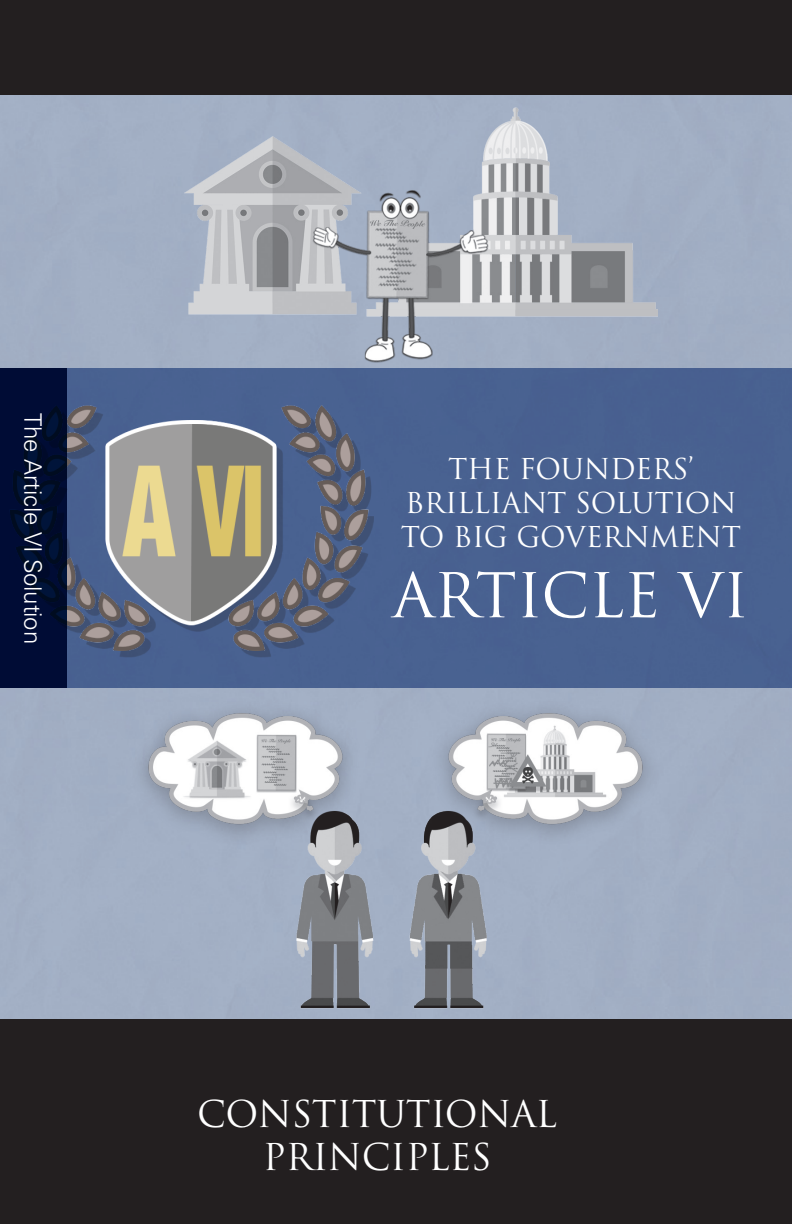
<style>
.page{position:relative;width:792px;height:1224px;background:#fff}
.page>*{position:absolute;margin:0;border:0;box-sizing:border-box;transform-origin:0 0}
.t1{font:60px "Trajan";letter-spacing:-.01em;color:#fff}
.t2{font:36px/43.2px "Trajan";letter-spacing:-.01em;color:#fff;text-align:center}
.t3{font:28px/34px "Trajan";letter-spacing:-.01em;color:#fff;text-align:center}
.t4{font:300 24px "Univers";letter-spacing:-.01em;color:#fff}
</style>
<div class="page">
<div style="left:0;top:94px;width:792px;height:926px;background:#a1aec3"></div>
<div style="left:0;top:369px;width:792px;height:319px;background:#486190"></div>
<div style="left:0;top:0;width:792px;height:94px;background:#231f20"></div>
<div style="left:0;top:1020px;width:792px;height:204px;background:#231f20"></div>
<img style="left:0;top:366px;width:386px;height:335px">
<svg style="left:0;top:369px;width:67px;height:319px;fill:#000c35"></svg>
<img style="left:121px;top:701px;width:549px;height:319px">
<img style="left:136px;top:94px;width:521px;height:275px">
<p class="t4" style="left:47px;top:413px;width:232px;rotate:90deg">The Article VI Solution</p>
<p class="t3" style="left:401px;top:452px;width:342px">THE FOUNDERS’<br>BRILLIANT SOLUTION<br>TO BIG GOVERNMENT</p>
<h1 class="t1" style="left:392px;top:559px;width:358px">ARTICLE VI</h1>
<p class="t2" style="left:197px;top:1092px;width:361px">CONSTITUTIONAL<br>PRINCIPLES</p>
</div>
